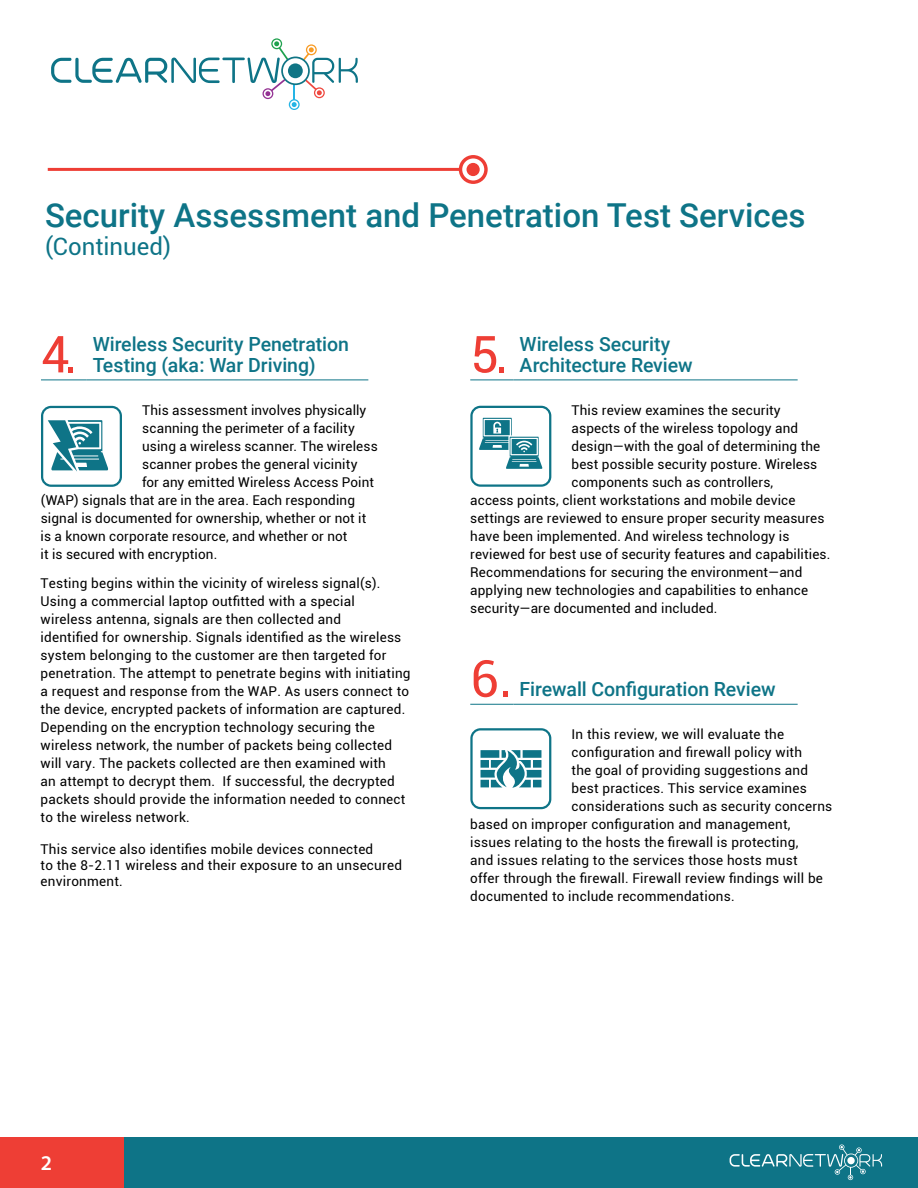
<style>
.page{position:relative;width:918px;height:1188px;background:#fff}
.page>*{position:absolute;margin:0;border:0;box-sizing:border-box;transform-origin:0 0}
.t1{font:51px "Roboto";color:#ee3e35}
.t2{font:500 33px "Roboto";color:#0e7487}
.t3{font:24px "Roboto";color:#0e7487}
.t4{font:600 21px "Myriad Pro";color:#fff}
.t5{font:500 19.5px/21px "Roboto";letter-spacing:-.005em;color:#0e7487}
.t6{font:13.5px/18px "Roboto";letter-spacing:.015em;color:#000001}
</style>
<div class="page">
<div style="left:0;top:1137px;width:918px;height:51px;background:#0e7487"></div>
<svg style="left:730px;top:1144px;width:152px;height:36px"></svg>
<hr style="left:41px;top:380px;width:46px;height:1px;background:#0e7487">
<hr style="left:87px;top:380px;width:281px;height:1px;background:#0e7487">
<hr style="left:470px;top:380px;width:44px;height:1px;background:#0e7487">
<hr style="left:514px;top:380px;width:284px;height:1px;background:#0e7487">
<hr style="left:470px;top:704px;width:44px;height:1px;background:#0e7487">
<hr style="left:514px;top:704px;width:284px;height:1px;background:#0e7487">
<svg style="left:41px;top:406px;width:81px;height:81px"></svg>
<svg style="left:470px;top:406px;width:81px;height:81px"></svg>
<svg style="left:470px;top:728px;width:81px;height:81px"></svg>
<hr style="left:48px;top:168px;width:411px;height:3px;background:#ee3e35">
<svg style="left:459px;top:155px;width:29px;height:29px"></svg>
<svg style="left:51px;top:38px;width:307px;height:72px"></svg>
<div style="left:0;top:1137px;width:123px;height:51px;background:#ee3e35"></div>
<h2 class="t2" style="left:45px;top:192px;width:762px">Security Assessment and Penetration Test Services</h2>
<h3 class="t3" style="left:45px;top:230px;width:128px">(Continued)</h3>
<h1 class="t1" style="left:41px;top:319px;width:39px">4.</h1>
<h3 class="t5" style="left:93px;top:333px;width:258px">Wireless Security Penetration<br>Testing (aka: War Driving)</h3>
<p class="t6" style="left:142px;top:401px;width:226px">This assessment involves physically</p>
<p class="t6" style="left:142px;top:419px;width:214px">scanning the perimeter of a facility</p>
<p class="t6" style="left:142px;top:437px;width:237px">using a wireless scanner. The wireless</p>
<p class="t6" style="left:142px;top:455px;width:217px">scanner probes the general vicinity</p>
<p class="t6" style="left:142px;top:473px;width:233px">for any emitted Wireless Access Point</p>
<p class="t6" style="left:41px;top:491px;width:316px">(WAP) signals that are in the area. Each responding</p>
<p class="t6" style="left:41px;top:509px;width:327px">signal is documented for ownership, whether or not it</p>
<p class="t6" style="left:41px;top:527px;width:308px">is a known corporate resource, and whether or not</p>
<p class="t6" style="left:41px;top:545px;width:178px">it is secured with encryption.</p>
<p class="t6" style="left:41px;top:573px;width:371px">Testing begins within the vicinity of wireless signal(s).<br>Using a commercial laptop outfitted with a special<br>wireless antenna, signals are then collected and<br>identified for ownership. Signals identified as the wireless system belonging to the customer are then targeted for penetration. The attempt to penetrate begins with initiating a request and response from the WAP. As users connect to the device, encrypted packets of information are captured.<br>Depending on the encryption technology securing the wireless network, the number of packets being collected will vary. The packets collected are then examined with<br>an attempt to decrypt them. If successful, the decrypted packets should provide the information needed to connect to the wireless network.</p>
<p class="t6" style="left:41px;top:841px;width:363px;line-height:16.2px">This service also identifies mobile devices connected<br>to the 8-2.11 wireless and their exposure to an unsecured environment.</p>
<h1 class="t1" style="left:470px;top:319px;width:39px">5.</h1>
<h3 class="t5" style="left:520px;top:333px;width:174px">Wireless Security<br>Architecture Review</h3>
<p class="t6" style="left:572px;top:401px;width:211px">This review examines the security</p>
<p class="t6" style="left:572px;top:419px;width:228px">aspects of the wireless topology and</p>
<p class="t6" style="left:572px;top:437px;width:250px">design—with the goal of determining the</p>
<p class="t6" style="left:572px;top:455px;width:247px">best possible security posture. Wireless</p>
<p class="t6" style="left:572px;top:473px;width:203px">components such as controllers,</p>
<p class="t6" style="left:470px;top:491px;width:327px">access points, client workstations and mobile device</p>
<p class="t6" style="left:470px;top:509px;width:356px">settings are reviewed to ensure proper security measures</p>
<p class="t6" style="left:470px;top:527px;width:321px">have been implemented. And wireless technology is</p>
<p class="t6" style="left:470px;top:545px;width:362px">reviewed for best use of security features and capabilities.</p>
<p class="t6" style="left:470px;top:563px;width:334px">Recommendations for securing the environment—and</p>
<p class="t6" style="left:470px;top:581px;width:339px">applying new technologies and capabilities to enhance</p>
<p class="t6" style="left:470px;top:599px;width:249px">security—are documented and included.</p>
<h1 class="t1" style="left:470px;top:643px;width:44px">6.</h1>
<h3 class="t5" style="left:520px;top:678px;width:258px">Firewall Configuration Review</h3>
<p class="t6" style="left:572px;top:725px;width:214px">In this review, we will evaluate the</p>
<p class="t6" style="left:572px;top:743px;width:232px">configuration and firewall policy with</p>
<p class="t6" style="left:572px;top:761px;width:238px">the goal of providing suggestions and</p>
<p class="t6" style="left:572px;top:779px;width:237px">best practices. This service examines</p>
<p class="t6" style="left:572px;top:797px;width:262px">considerations such as security concerns</p>
<p class="t6" style="left:470px;top:815px;width:322px">based on improper configuration and management,</p>
<p class="t6" style="left:470px;top:833px;width:330px">issues relating to the hosts the firewall is protecting,</p>
<p class="t6" style="left:470px;top:851px;width:329px">and issues relating to the services those hosts must</p>
<p class="t6" style="left:470px;top:869px;width:354px">offer through the firewall. Firewall review findings will be</p>
<p class="t6" style="left:470px;top:887px;width:266px">documented to include recommendations.</p>
<h3 class="t4" style="left:41px;top:1150px;width:13px">2</h3>
</div>
